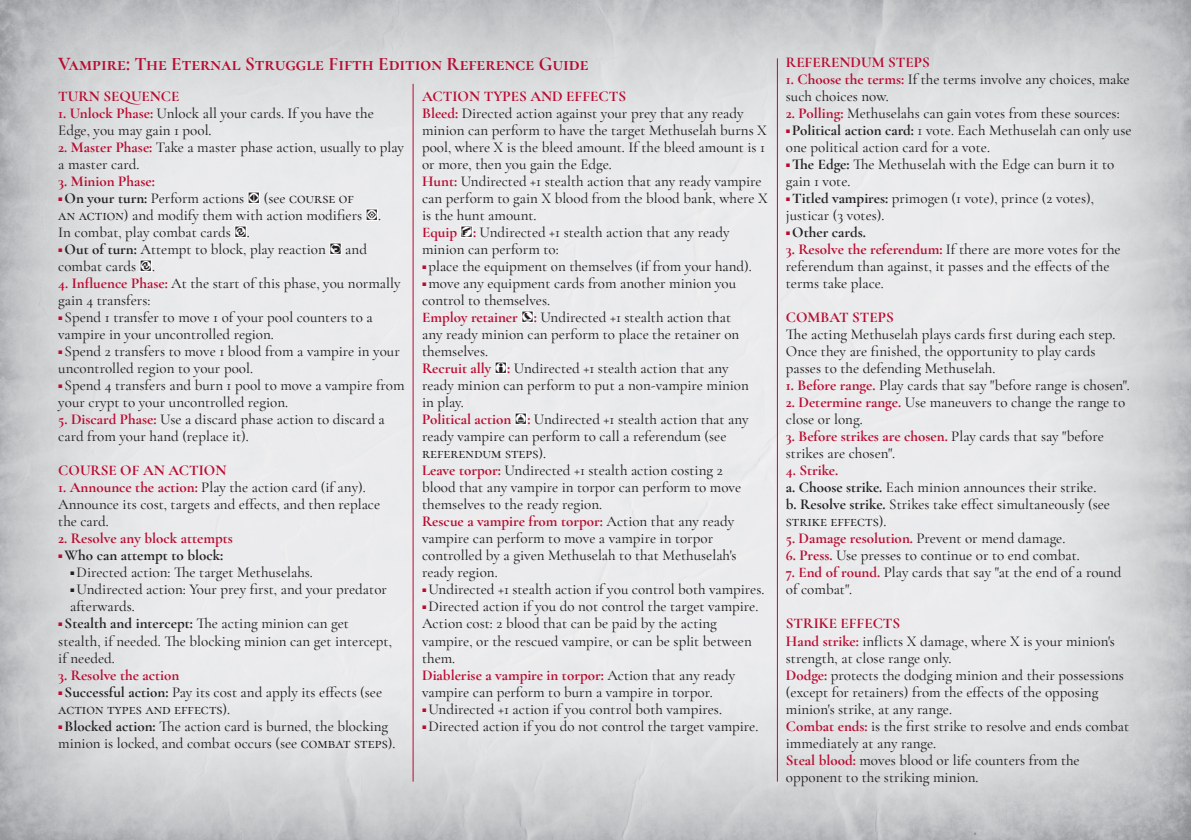
<style>
.page{position:relative;width:1191px;height:840px;background:#fff}
.page>*{position:absolute;margin:0;border:0;box-sizing:border-box;transform-origin:0 0}
.t1{font:700 19px "Cormorant SC";color:#b80b30}
.t2{font:500 15px/17px "Cormorant Garamond";color:#231f20}
.t3{font:700 15px "Cormorant Garamond";color:#b80b30}
.t4{font:700 15px "Cormorant Garamond";color:#231f20}
.s1{font-weight:700;color:#b80b30}
.s2{font-weight:700;font-size:7.6px;color:#b80b30}
.s3{font-weight:700}
.s4{font-family:"Ankha VTES Font 5";font-weight:400;color:#fff}
.s5{font-family:"Ankha VTES Font 5";font-weight:400}
.s6{font-family:"Cormorant SC"}
.s7{font-size:7.6px;color:#b80b30}
.s8{font-weight:700;font-size:7.6px}
</style>
<div class="page">
<img style="left:0;top:0;width:1191px;height:839px">
<hr style="left:412px;top:84px;width:1px;height:697px;background:#b80b30">
<hr style="left:777px;top:58px;width:1px;height:723px;background:#b80b30">
<p class="t1" style="left:58px;top:52px;width:532px">Vampire: The Eternal Struggle Fifth Edition Reference Guide</p>
<p class="t3" style="left:58px;top:87px;width:123px">TURN SEQUENCE</p>
<p class="t2" style="left:58px;top:104px;width:317px"><span class="s1">1. Unlock Phase:</span> Unlock all your cards. If you have the<br>Edge, you may gain 1 pool.</p>
<p class="t2" style="left:58px;top:138px;width:347px"><span class="s1">2. Master Phase:</span> Take a master phase action, usually to play a master card.</p>
<p class="t3" style="left:58px;top:172px;width:98px">3. Minion Phase:</p>
<p class="t2" style="left:58px;top:189px;width:324px"><span class="s2">◼</span> <span class="s3">On your turn:</span> Perform actions <span class="s4">&lt;</span><span class="s5">0</span> (see <span class="s6">course of<br>an action</span>) and modify them with action modifiers <span class="s4">&lt;</span><span class="s5">1</span>.<br>In combat, play combat cards <span class="s4">&lt;</span><span class="s5">4</span>.</p>
<p class="t2" style="left:58px;top:240px;width:310px"><span class="s2">◼</span> <span class="s3">Out of turn:</span> Attempt to block, play reaction <span class="s4">&lt;</span><span class="s5">7</span> and combat cards <span class="s4">&lt;</span><span class="s5">4</span>.</p>
<p class="t2" style="left:58px;top:274px;width:344px"><span class="s1">4. Influence Phase:</span> At the start of this phase, you normally gain 4 transfers:</p>
<p class="t2" style="left:58px;top:308px;width:316px"><span class="s2">◼</span> Spend 1 transfer to move 1 of your pool counters to a vampire in your uncontrolled region.</p>
<p class="t2" style="left:58px;top:342px;width:343px"><span class="s2">◼</span> Spend 2 transfers to move 1 blood from a vampire in your uncontrolled region to your pool.</p>
<p class="t2" style="left:58px;top:376px;width:348px"><span class="s2">◼</span> Spend 4 transfers and burn 1 pool to move a vampire from your crypt to your uncontrolled region.</p>
<p class="t2" style="left:58px;top:410px;width:328px"><span class="s1">5. Discard Phase:</span> Use a discard phase action to discard a card from your hand (replace it).</p>
<p class="t3" style="left:58px;top:461px;width:170px">COURSE OF AN ACTION</p>
<p class="t2" style="left:58px;top:478px;width:323px"><span class="s1">1. Announce the action:</span> Play the action card (if any).<br>Announce its cost, targets and effects, and then replace the card.</p>
<p class="t3" style="left:58px;top:529px;width:176px">2. Resolve any block attempts</p>
<p class="t4" style="left:58px;top:546px;width:166px"><span class="s7">◼</span> Who can attempt to block:</p>
<p class="t2" style="left:70px;top:563px;width:244px"><span class="s8">◼</span> Directed action: The target Methuselahs.</p>
<p class="t2" style="left:70px;top:580px;width:318px"><span class="s8">◼</span> Undirected action: Your prey first, and your predator afterwards.</p>
<p class="t2" style="left:58px;top:614px;width:335px"><span class="s2">◼</span> <span class="s3">Stealth and intercept:</span> The acting minion can get stealth, if needed. The blocking minion can get intercept, if needed.</p>
<p class="t3" style="left:58px;top:665px;width:123px">3. Resolve the action</p>
<p class="t2" style="left:58px;top:682px;width:325px"><span class="s2">◼</span> <span class="s3">Successful action:</span> Pay its cost and apply its effects (see <span class="s6">action types and effects</span>).</p>
<p class="t2" style="left:58px;top:716px;width:338px"><span class="s2">◼</span> <span class="s3">Blocked action:</span> The action card is burned, the blocking minion is locked, and combat occurs (see <span class="s6">combat steps</span>).</p>
<p class="t3" style="left:422px;top:87px;width:205px">ACTION TYPES AND EFFECTS</p>
<p class="t2" style="left:422px;top:104px;width:346px"><span class="s1">Bleed:</span> Directed action against your prey that any ready minion can perform to have the target Methuselah burns X pool, where X is the bleed amount. If the bleed amount is 1 or more, then you gain the Edge.</p>
<p class="t2" style="left:422px;top:172px;width:347px"><span class="s1">Hunt:</span> Undirected +1 stealth action that any ready vampire can perform to gain X blood from the blood bank, where X is the hunt amount.</p>
<p class="t2" style="left:422px;top:223px;width:309px"><span class="s1">Equip</span> <span class="s4">&lt;</span><span class="s5">5</span><span class="s1">:</span> Undirected +1 stealth action that any ready minion can perform to:</p>
<p class="t2" style="left:422px;top:257px;width:331px"><span class="s2">◼</span> place the equipment on themselves (if from your hand).</p>
<p class="t2" style="left:422px;top:274px;width:316px"><span class="s2">◼</span> move any equipment cards from another minion you control to themselves.</p>
<p class="t2" style="left:422px;top:308px;width:319px"><span class="s1">Employ retainer</span> <span class="s4">&lt;</span><span class="s5">8</span><span class="s1">:</span> Undirected +1 stealth action that any ready minion can perform to place the retainer on themselves.</p>
<p class="t2" style="left:422px;top:359px;width:328px"><span class="s1">Recruit ally</span> <span class="s4">&lt;</span><span class="s5">3</span><span class="s1">:</span> Undirected +1 stealth action that any ready minion can perform to put a non-vampire minion in play.</p>
<p class="t2" style="left:422px;top:410px;width:328px"><span class="s1">Political action</span> <span class="s4">&lt;</span><span class="s5">2</span><span class="s1">:</span> Undirected +1 stealth action that any ready vampire can perform to call a referendum (see <span class="s6">referendum steps</span>).</p>
<p class="t2" style="left:422px;top:461px;width:321px"><span class="s1">Leave torpor:</span> Undirected +1 stealth action costing 2 blood that any vampire in torpor can perform to move themselves to the ready region.</p>
<p class="t2" style="left:422px;top:512px;width:316px"><span class="s1">Rescue a vampire from torpor:</span> Action that any ready vampire can perform to move a vampire in torpor controlled by a given Methuselah to that Methuselah's ready region.</p>
<p class="t2" style="left:422px;top:580px;width:344px"><span class="s2">◼</span> Undirected +1 stealth action if you control both vampires.</p>
<p class="t2" style="left:422px;top:597px;width:338px"><span class="s2">◼</span> Directed action if you do not control the target vampire.</p>
<p class="t2" style="left:422px;top:614px;width:331px">Action cost: 2 blood that can be paid by the acting vampire, or the rescued vampire, or can be split between them.</p>
<p class="t2" style="left:422px;top:665px;width:315px"><span class="s1">Diablerise a vampire in torpor:</span> Action that any ready vampire can perform to burn a vampire in torpor.</p>
<p class="t2" style="left:422px;top:699px;width:301px"><span class="s2">◼</span> Undirected +1 action if you control both vampires.</p>
<p class="t2" style="left:422px;top:716px;width:338px"><span class="s2">◼</span> Directed action if you do not control the target vampire.</p>
<p class="t3" style="left:786px;top:53px;width:145px">REFERENDUM STEPS</p>
<p class="t2" style="left:786px;top:70px;width:345px"><span class="s1">1. Choose the terms:</span> If the terms involve any choices, make such choices now.</p>
<p class="t2" style="left:786px;top:104px;width:335px"><span class="s1">2. Polling:</span> Methuselahs can gain votes from these sources:</p>
<p class="t2" style="left:786px;top:121px;width:347px"><span class="s2">◼</span> <span class="s3">Political action card:</span> 1 vote. Each Methuselah can only use one political action card for a vote.</p>
<p class="t2" style="left:786px;top:155px;width:330px"><span class="s2">◼</span> <span class="s3">The Edge:</span> The Methuselah with the Edge can burn it to gain 1 vote.</p>
<p class="t2" style="left:786px;top:189px;width:310px"><span class="s2">◼</span> <span class="s3">Titled vampires:</span> primogen (1 vote), prince (2 votes), justicar (3 votes).</p>
<p class="t4" style="left:786px;top:223px;width:81px"><span class="s7">◼</span> Other cards.</p>
<p class="t2" style="left:786px;top:240px;width:336px"><span class="s1">3. Resolve the referendum:</span> If there are more votes for the referendum than against, it passes and the effects of the terms take place.</p>
<p class="t3" style="left:786px;top:308px;width:109px">COMBAT STEPS</p>
<p class="t2" style="left:786px;top:325px;width:331px">The acting Methuselah plays cards first during each step.<br>Once they are finished, the opportunity to play cards passes to the defending Methuselah.</p>
<p class="t2" style="left:786px;top:376px;width:345px"><span class="s1">1. Before range.</span> Play cards that say "before range is chosen".</p>
<p class="t2" style="left:786px;top:393px;width:341px"><span class="s1">2. Determine range.</span> Use maneuvers to change the range to close or long.</p>
<p class="t2" style="left:786px;top:427px;width:319px"><span class="s1">3. Before strikes are chosen.</span> Play cards that say "before strikes are chosen".</p>
<p class="t3" style="left:786px;top:461px;width:54px">4. Strike.</p>
<p class="t2" style="left:786px;top:478px;width:312px"><span class="s3">a. Choose strike.</span> Each minion announces their strike.</p>
<p class="t2" style="left:786px;top:495px;width:325px"><span class="s3">b. Resolve strike.</span> Strikes take effect simultaneously (see <span class="s6">strike effects</span>).</p>
<p class="t2" style="left:786px;top:529px;width:281px"><span class="s1">5. Damage resolution.</span> Prevent or mend damage.</p>
<p class="t2" style="left:786px;top:546px;width:295px"><span class="s1">6. Press.</span> Use presses to continue or to end combat.</p>
<p class="t2" style="left:786px;top:563px;width:337px"><span class="s1">7. End of round.</span> Play cards that say "at the end of a round of combat".</p>
<p class="t3" style="left:786px;top:614px;width:116px">STRIKE EFFECTS</p>
<p class="t2" style="left:786px;top:631px;width:330px"><span class="s1">Hand strike:</span> inflicts X damage, where X is your minion's strength, at close range only.</p>
<p class="t2" style="left:786px;top:665px;width:339px"><span class="s1">Dodge:</span> protects the dodging minion and their possessions (except for retainers) from the effects of the opposing minion's strike, at any range.</p>
<p class="t2" style="left:786px;top:716px;width:345px"><span class="s1">Combat ends:</span> is the first strike to resolve and ends combat immediately at any range.</p>
<p class="t2" style="left:786px;top:750px;width:295px"><span class="s1">Steal blood:</span> moves blood or life counters from the opponent to the striking minion.</p>
</div>
